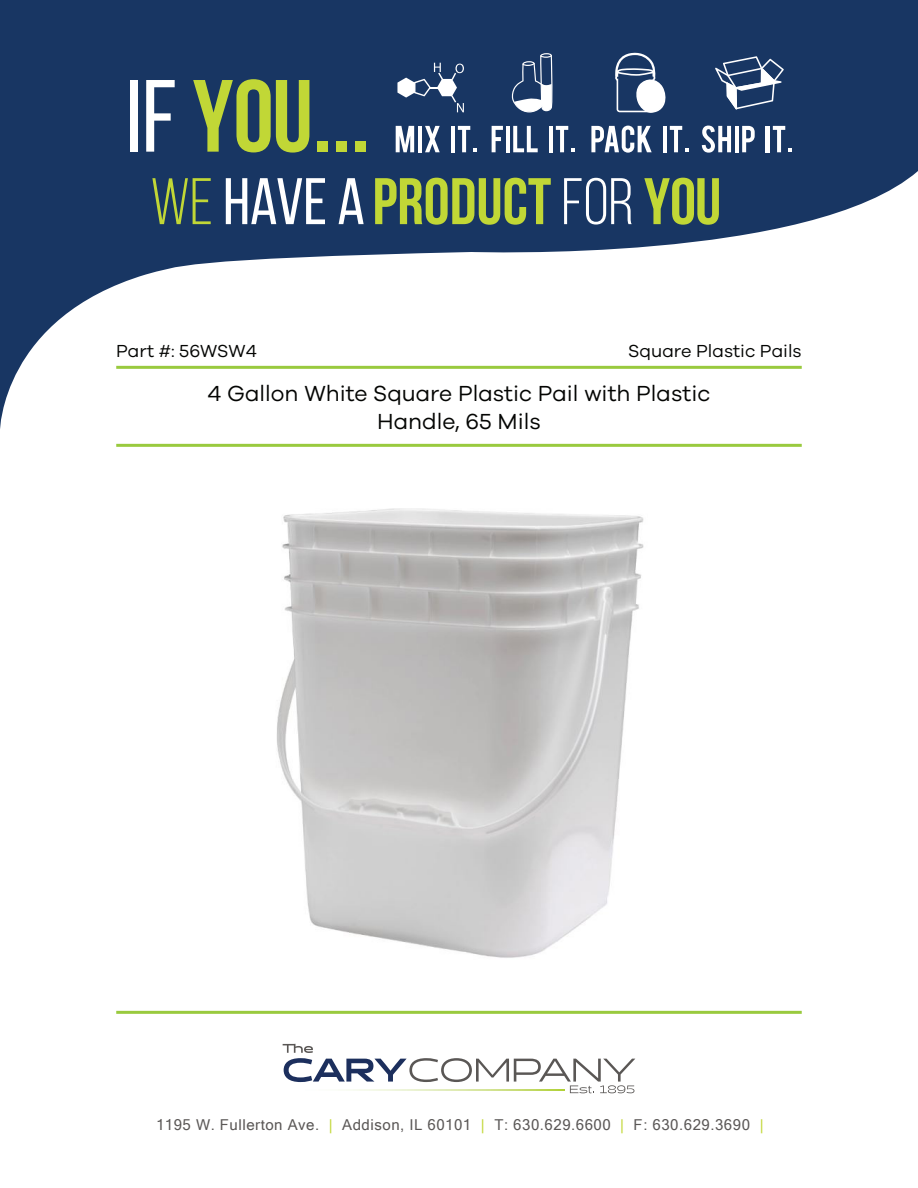
<style>
.page{position:relative;width:918px;height:1188px;background:#fff}
.page>*{position:absolute;margin:0;border:0;box-sizing:border-box;transform-origin:0 0}
.t1{font:22.5px "Galano Grotesque";color:#040503}
.t2{font:18px "Galano Grotesque";color:#040503}
.t3{font:15px "Microsoft Sans Serif";letter-spacing:.035em;color:#5b5857}
.t4{font:15px "Microsoft Sans Serif";color:#c1d736}
</style>
<div class="page">
<svg style="left:0;top:0;width:918px;height:429px;fill:#183663"></svg>
<div style="left:130px;top:80px;width:8px;height:72px;background:#fff"></div>
<svg style="left:146px;top:80px;width:29px;height:72px"></svg>
<svg style="left:193px;top:79px;width:116px;height:74px;background:#6f894b"></svg>
<div style="left:317px;top:141px;width:11px;height:11px;background:#c1d736"></div>
<div style="left:336px;top:141px;width:11px;height:11px;background:#c1d736"></div>
<div style="left:355px;top:141px;width:11px;height:11px;background:#c1d736"></div>
<svg style="left:152px;top:178px;width:59px;height:46px;background:#466256"></svg>
<svg style="left:226px;top:178px;width:99px;height:46px"></svg>
<svg style="left:339px;top:178px;width:25px;height:46px"></svg>
<svg style="left:375px;top:178px;width:176px;height:47px;background:#728c4a"></svg>
<svg style="left:564px;top:178px;width:68px;height:47px"></svg>
<svg style="left:644px;top:178px;width:75px;height:47px;background:#718a4b"></svg>
<svg style="left:614px;top:52px;width:52px;height:61px"></svg>
<svg style="left:397px;top:63px;width:67px;height:49px"></svg>
<svg style="left:715px;top:56px;width:69px;height:53px"></svg>
<svg style="left:511px;top:53px;width:42px;height:60px"></svg>
<svg style="left:396px;top:126px;width:18px;height:26px"></svg>
<hr style="left:418px;top:126px;width:4px;height:26px;background:#fff">
<svg style="left:425px;top:126px;width:15px;height:26px"></svg>
<hr style="left:451px;top:126px;width:4px;height:26px;background:#fff">
<svg style="left:458px;top:126px;width:19px;height:26px"></svg>
<svg style="left:492px;top:126px;width:11px;height:26px"></svg>
<hr style="left:506px;top:126px;width:4px;height:26px;background:#fff">
<svg style="left:513px;top:126px;width:25px;height:26px"></svg>
<hr style="left:549px;top:126px;width:4px;height:26px;background:#fff">
<svg style="left:556px;top:126px;width:19px;height:26px"></svg>
<svg style="left:591px;top:126px;width:61px;height:27px"></svg>
<hr style="left:663px;top:126px;width:4px;height:26px;background:#fff">
<svg style="left:670px;top:126px;width:19px;height:26px"></svg>
<svg style="left:702px;top:126px;width:29px;height:27px"></svg>
<hr style="left:735px;top:126px;width:4px;height:26px;background:#fff">
<svg style="left:742px;top:126px;width:13px;height:26px"></svg>
<hr style="left:766px;top:126px;width:4px;height:26px;background:#fff">
<svg style="left:773px;top:126px;width:19px;height:26px"></svg>
<hr style="left:116px;top:366px;width:686px;height:3px;background:#99ca3e">
<hr style="left:116px;top:444px;width:686px;height:3px;background:#99ca3e">
<hr style="left:116px;top:1011px;width:686px;height:3px;background:#99ca3e">
<svg style="left:283px;top:1044px;width:352px;height:49px"></svg>
<img style="left:284px;top:1089px;width:281px;height:2px">
<img style="left:277px;top:508px;width:367px;height:450px">
<p class="t2" style="left:628px;top:340px;width:175px">Square Plastic Pails</p>
<p class="t1" style="left:208px;top:379px;width:504px">4 Gallon White Square Plastic Pail with Plastic</p>
<p class="t1" style="left:377px;top:408px;width:165px">Handle, 65 Mils</p>
<p class="t2" style="left:116px;top:340px;width:142px">Part #: 56WSW4</p>
<p class="t4" style="left:329px;top:1115px;width:5px">|</p>
<p class="t4" style="left:481px;top:1115px;width:5px">|</p>
<p class="t4" style="left:620px;top:1115px;width:5px">|</p>
<p class="t4" style="left:760px;top:1115px;width:5px">|</p>
<p class="t3" style="left:156px;top:1115px;width:165px">1195 W. Fullerton Ave.</p>
<p class="t3" style="left:342px;top:1115px;width:131px">Addison, IL 60101</p>
<p class="t3" style="left:494px;top:1115px;width:118px">T: 630.629.6600</p>
<p class="t3" style="left:634px;top:1115px;width:118px">F: 630.629.3690</p>
</div>
